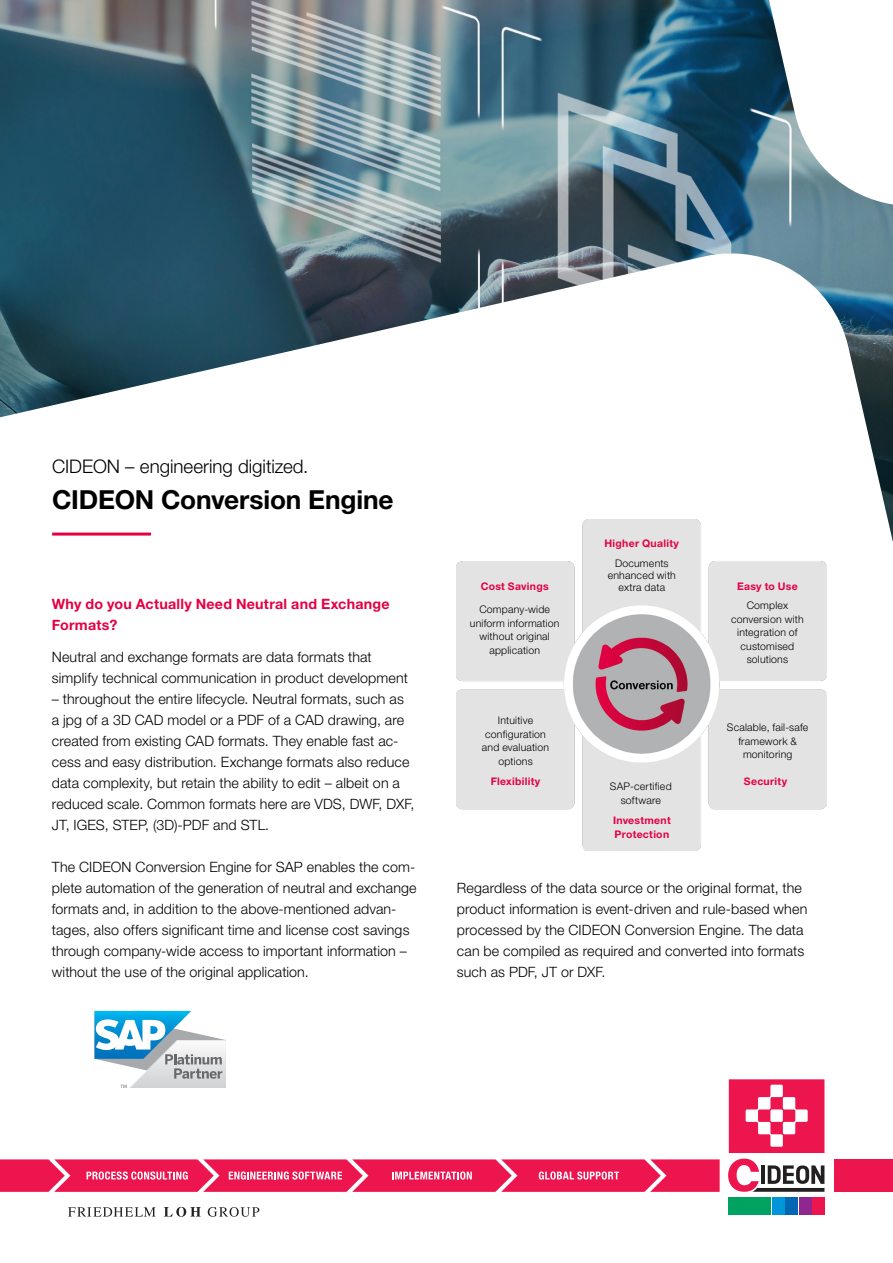
<style>
.page{position:relative;width:893px;height:1263px;background:#fff}
.page>*{position:absolute;margin:0;border:0;box-sizing:border-box;transform-origin:0 0}
.t1{font:700 26.25px "Helvetica Neue LT Pro";letter-spacing:-.01em;color:#000}
.t2{font:300 18.75px "Helvetica Neue LT Pro";letter-spacing:-.005em;color:#000}
.t3{font:300 14.25px/21px "Helvetica Neue LT Pro";letter-spacing:.01em;color:#000}
.t4{font:700 14.25px/21px "Helvetica Neue LT Pro";letter-spacing:.015em;color:#e40043}
.t5{font:300 10.5px/13.5px "Helvetica Neue LT Pro";letter-spacing:.02em;color:#000;text-align:center}
.t6{font:700 10.5px/13.5px "Helvetica Neue LT Pro";letter-spacing:.025em;color:#e40043}
</style>
<div class="page">
<svg style="left:68px;top:1207px;width:191px;height:10px"></svg>
<div style="left:834px;top:1159px;width:59px;height:33px;background:#ed154e"></div>
<svg style="left:728px;top:1079px;width:97px;height:136px"></svg>
<div style="left:729px;top:1197px;width:42px;height:17px;background:#00a261"></div>
<div style="left:772px;top:1197px;width:12px;height:17px;background:#0095d9"></div>
<div style="left:786px;top:1197px;width:12px;height:17px;background:#0166b3"></div>
<div style="left:799px;top:1197px;width:12px;height:17px;background:#90268f"></div>
<div style="left:812px;top:1197px;width:12px;height:17px;background:#ed154e"></div>
<svg style="left:728px;top:1079px;width:96px;height:113px"></svg>
<svg style="left:0;top:1159px;width:720px;height:33px;background:#ef3062"></svg>
<img style="left:0;top:0;width:893px;height:542px">
<hr style="left:52px;top:533px;width:99px;height:3px;background:#e40043">
<svg style="left:94px;top:1011px;width:132px;height:77px"></svg>
<img style="left:456px;top:520px;width:370px;height:330px">
<h2 class="t2" style="left:52px;top:454px;width:258px">CIDEON – engineering digitized.</h2>
<h1 class="t1" style="left:52px;top:484px;width:343px">CIDEON Conversion Engine</h1>
<p class="t4" style="left:52px;top:593px;width:339px">Why do you Actually Need Neutral and Exchange<br>Formats?</p>
<p class="t3" style="left:52px;top:646px;width:358px">Neutral and exchange formats are data formats that simplify technical communication in product development</p>
<p class="t3" style="left:52px;top:688px;width:364px">– throughout the entire lifecycle. Neutral formats, such as a jpg of a 3D CAD model or a PDF of a CAD drawing, are created from existing CAD formats. They enable fast ac&shy;cess and easy distribution. Exchange formats also reduce data complexity, but retain the ability to edit – albeit on a reduced scale. Common formats here are VDS, DWF, DXF, JT, IGES, STEP, (3D)-PDF and STL.</p>
<p class="t3" style="left:52px;top:856px;width:366px">The CIDEON Conversion Engine for SAP enables the com&shy;plete automation of the generation of neutral and exchange formats and, in addition to the above-mentioned advan&shy;tages, also offers significant time and license cost savings through company-wide access to important information – without the use of the original application.</p>
<p class="t6" style="left:481px;top:579px;width:69px">Cost Savings</p>
<p class="t5" style="left:470px;top:602px;width:91px">Company-wide uniform information without original application</p>
<p class="t5" style="left:482px;top:714px;width:69px">Intuitive configuration and evaluation options</p>
<p class="t6" style="left:491px;top:774px;width:51px">Flexibility</p>
<p class="t6" style="left:605px;top:537px;width:76px">Higher Quality</p>
<p class="t5" style="left:608px;top:557px;width:70px;line-height:12px">Documents enhanced with extra data</p>
<p class="t5" style="left:610px;top:779px;width:63px">SAP-certified software</p>
<p class="t6" style="left:613px;top:814px;width:59px">Investment<br>Protection</p>
<p class="t6" style="left:737px;top:579px;width:62px">Easy to Use</p>
<p class="t5" style="left:731px;top:598px;width:74px">Complex conversion with integration of customised solutions</p>
<p class="t5" style="left:727px;top:720px;width:83px">Scalable, fail-safe framework &amp; monitoring</p>
<p class="t6" style="left:744px;top:774px;width:45px">Security</p>
<p class="t3" style="left:457px;top:877px;width:352px">Regardless of the data source or the original format, the product information is event-driven and rule-based when processed by the CIDEON Conversion Engine. The data can be compiled as required and converted into formats such as PDF, JT or DXF.</p>
</div>
